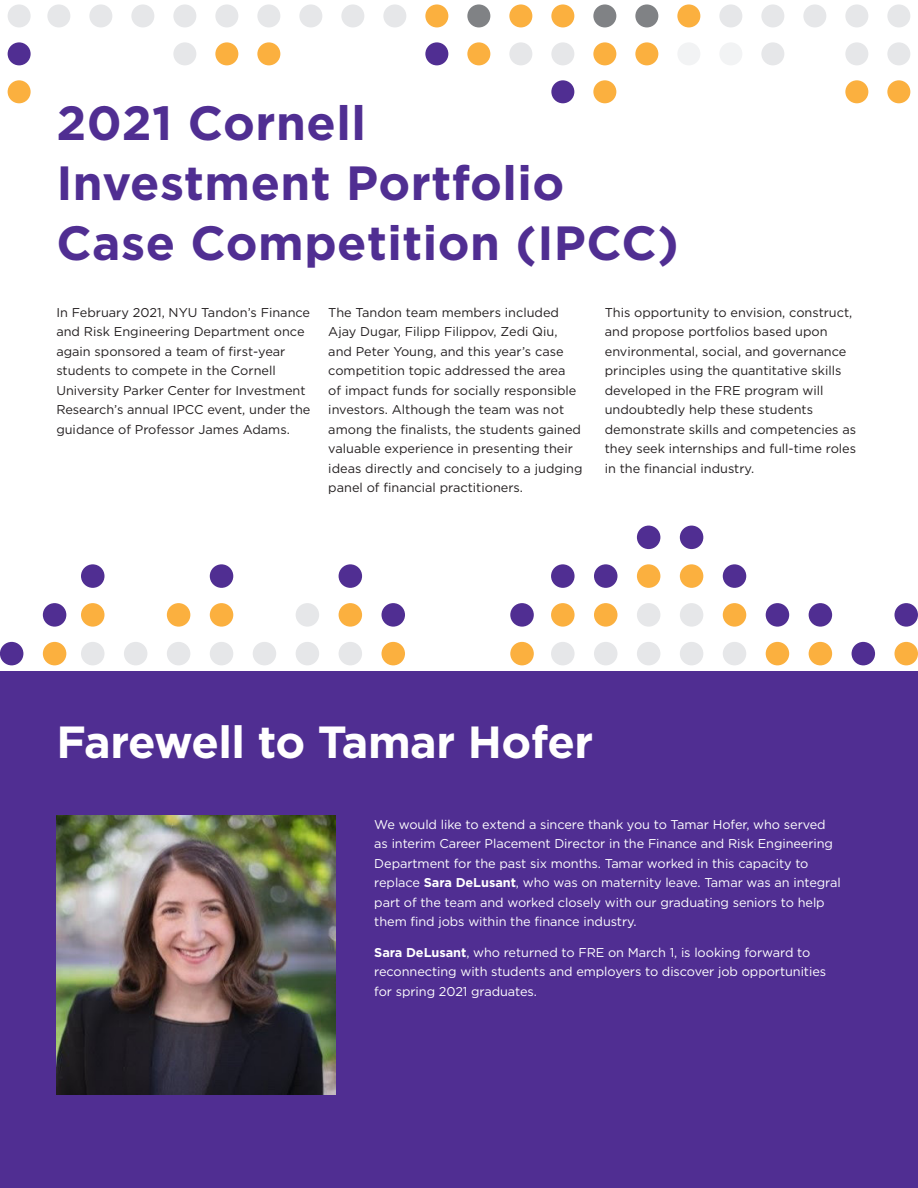
<style>
.page{position:relative;width:918px;height:1188px;background:#fff}
.page>*{position:absolute;margin:0;border:0;box-sizing:border-box;transform-origin:0 0}
.Body{font:700 48px/60px "Gotham";letter-spacing:.01em;color:#502e92}
.subs{font:700 45px "Gotham";letter-spacing:-.01em;color:#fff}
.Body-2{font:12.75px/19.5px "Gotham";color:#231f20}
.Body-3{font:12.75px/19.5px "Gotham";letter-spacing:-.005em;color:#fff}
.s1{font-weight:700}
</style>
<div class="page">
<div style="left:637px;top:526px;width:23px;height:23px;background:#502e92;border-radius:50%"></div>
<div style="left:680px;top:526px;width:23px;height:23px;background:#502e92;border-radius:50%"></div>
<div style="left:551px;top:564px;width:24px;height:24px;background:#502e92;border-radius:50%"></div>
<div style="left:594px;top:564px;width:23px;height:24px;background:#502e92;border-radius:50%"></div>
<div style="left:637px;top:564px;width:23px;height:24px;background:#fbb03f;border-radius:50%"></div>
<div style="left:680px;top:564px;width:23px;height:24px;background:#fbb03f;border-radius:50%"></div>
<div style="left:723px;top:564px;width:23px;height:24px;background:#502e92;border-radius:50%"></div>
<div style="left:551px;top:603px;width:24px;height:24px;background:#fbb03f;border-radius:50%"></div>
<div style="left:594px;top:603px;width:23px;height:24px;background:#fbb03f;border-radius:50%"></div>
<div style="left:637px;top:603px;width:23px;height:24px;background:#e6e7e9;border-radius:50%"></div>
<div style="left:680px;top:603px;width:23px;height:24px;background:#e6e7e9;border-radius:50%"></div>
<div style="left:723px;top:603px;width:23px;height:24px;background:#fbb03f;border-radius:50%"></div>
<div style="left:766px;top:603px;width:23px;height:24px;background:#502e92;border-radius:50%"></div>
<div style="left:809px;top:603px;width:23px;height:24px;background:#502e92;border-radius:50%"></div>
<div style="left:894px;top:603px;width:24px;height:24px;background:#502e92;border-radius:50%"></div>
<div style="left:551px;top:642px;width:24px;height:23px;background:#e6e7e9;border-radius:50%"></div>
<div style="left:594px;top:642px;width:23px;height:23px;background:#e6e7e9;border-radius:50%"></div>
<div style="left:637px;top:642px;width:23px;height:23px;background:#e6e7e9;border-radius:50%"></div>
<div style="left:680px;top:642px;width:23px;height:23px;background:#e6e7e9;border-radius:50%"></div>
<div style="left:723px;top:642px;width:23px;height:23px;background:#e6e7e9;border-radius:50%"></div>
<div style="left:766px;top:642px;width:23px;height:23px;background:#fbb03f;border-radius:50%"></div>
<div style="left:809px;top:642px;width:23px;height:23px;background:#fbb03f;border-radius:50%"></div>
<div style="left:852px;top:642px;width:23px;height:23px;background:#502e92;border-radius:50%"></div>
<div style="left:894px;top:642px;width:24px;height:23px;background:#fbb03f;border-radius:50%"></div>
<div style="left:81px;top:564px;width:24px;height:24px;background:#502e92;border-radius:50%"></div>
<div style="left:210px;top:564px;width:23px;height:24px;background:#502e92;border-radius:50%"></div>
<div style="left:339px;top:564px;width:23px;height:24px;background:#502e92;border-radius:50%"></div>
<div style="left:167px;top:603px;width:23px;height:24px;background:#fbb03f;border-radius:50%"></div>
<div style="left:81px;top:603px;width:24px;height:24px;background:#fbb03f;border-radius:50%"></div>
<div style="left:210px;top:603px;width:23px;height:24px;background:#fbb03f;border-radius:50%"></div>
<div style="left:296px;top:603px;width:23px;height:24px;background:#e6e7e9;border-radius:50%"></div>
<div style="left:339px;top:603px;width:23px;height:24px;background:#fbb03f;border-radius:50%"></div>
<div style="left:382px;top:603px;width:23px;height:24px;background:#502e92;border-radius:50%"></div>
<div style="left:510px;top:603px;width:24px;height:24px;background:#502e92;border-radius:50%"></div>
<div style="left:167px;top:642px;width:23px;height:23px;background:#e6e7e9;border-radius:50%"></div>
<div style="left:81px;top:642px;width:24px;height:23px;background:#e6e7e9;border-radius:50%"></div>
<div style="left:210px;top:642px;width:23px;height:23px;background:#e6e7e9;border-radius:50%"></div>
<div style="left:124px;top:642px;width:23px;height:23px;background:#e6e7e9;border-radius:50%"></div>
<div style="left:253px;top:642px;width:23px;height:23px;background:#e6e7e9;border-radius:50%"></div>
<div style="left:296px;top:642px;width:23px;height:23px;background:#e6e7e9;border-radius:50%"></div>
<div style="left:339px;top:642px;width:23px;height:23px;background:#e6e7e9;border-radius:50%"></div>
<div style="left:382px;top:642px;width:23px;height:23px;background:#fbb03f;border-radius:50%"></div>
<div style="left:510px;top:642px;width:24px;height:23px;background:#fbb03f;border-radius:50%"></div>
<div style="left:43px;top:603px;width:23px;height:24px;background:#502e92;border-radius:50%"></div>
<div style="left:0;top:642px;width:23px;height:23px;background:#502e92;border-radius:50%"></div>
<div style="left:43px;top:642px;width:23px;height:23px;background:#fbb03f;border-radius:50%"></div>
<div style="left:0;top:672px;width:918px;height:516px;background:#502e92"></div>
<img style="left:56px;top:816px;width:279px;height:279px">
<div style="left:8px;top:4px;width:23px;height:23px;background:#e6e7e9;border-radius:50%"></div>
<div style="left:8px;top:42px;width:23px;height:23px;background:#502e92;border-radius:50%"></div>
<div style="left:8px;top:80px;width:23px;height:23px;background:#fbb03f;border-radius:50%"></div>
<div style="left:47px;top:4px;width:23px;height:23px;background:#e6e7e9;border-radius:50%"></div>
<div style="left:551px;top:80px;width:23px;height:23px;background:#502e92;border-radius:50%"></div>
<div style="left:593px;top:80px;width:23px;height:23px;background:#fbb03f;border-radius:50%"></div>
<div style="left:845px;top:80px;width:23px;height:23px;background:#fbb03f;border-radius:50%"></div>
<div style="left:173px;top:42px;width:23px;height:23px;background:#e6e7e9;border-radius:50%"></div>
<div style="left:215px;top:42px;width:23px;height:23px;background:#fbb03f;border-radius:50%"></div>
<div style="left:257px;top:42px;width:23px;height:23px;background:#fbb03f;border-radius:50%"></div>
<div style="left:425px;top:42px;width:23px;height:23px;background:#502e92;border-radius:50%"></div>
<div style="left:467px;top:42px;width:23px;height:23px;background:#fbb03f;border-radius:50%"></div>
<div style="left:509px;top:42px;width:23px;height:23px;background:#e6e7e9;border-radius:50%"></div>
<div style="left:551px;top:42px;width:23px;height:23px;background:#e6e7e9;border-radius:50%"></div>
<div style="left:593px;top:42px;width:23px;height:23px;background:#fbb03f;border-radius:50%"></div>
<div style="left:635px;top:42px;width:23px;height:23px;background:#fbb03f;border-radius:50%"></div>
<div style="left:677px;top:42px;width:23px;height:23px;background:#f2f3f4;border-radius:50%"></div>
<div style="left:719px;top:42px;width:23px;height:23px;background:#f2f3f4;border-radius:50%"></div>
<div style="left:761px;top:42px;width:23px;height:23px;background:#e6e7e9;border-radius:50%"></div>
<div style="left:845px;top:42px;width:23px;height:23px;background:#e6e7e9;border-radius:50%"></div>
<div style="left:89px;top:4px;width:23px;height:23px;background:#e6e7e9;border-radius:50%"></div>
<div style="left:131px;top:4px;width:23px;height:23px;background:#e6e7e9;border-radius:50%"></div>
<div style="left:173px;top:4px;width:23px;height:23px;background:#e6e7e9;border-radius:50%"></div>
<div style="left:215px;top:4px;width:23px;height:23px;background:#e6e7e9;border-radius:50%"></div>
<div style="left:257px;top:4px;width:23px;height:23px;background:#e6e7e9;border-radius:50%"></div>
<div style="left:299px;top:4px;width:23px;height:23px;background:#e6e7e9;border-radius:50%"></div>
<div style="left:341px;top:4px;width:23px;height:23px;background:#e6e7e9;border-radius:50%"></div>
<div style="left:383px;top:4px;width:23px;height:23px;background:#e6e7e9;border-radius:50%"></div>
<div style="left:425px;top:4px;width:23px;height:23px;background:#fbb03f;border-radius:50%"></div>
<div style="left:467px;top:4px;width:23px;height:23px;background:#808285;border-radius:50%"></div>
<div style="left:509px;top:4px;width:23px;height:23px;background:#fbb03f;border-radius:50%"></div>
<div style="left:551px;top:4px;width:23px;height:23px;background:#fbb03f;border-radius:50%"></div>
<div style="left:593px;top:4px;width:23px;height:23px;background:#808285;border-radius:50%"></div>
<div style="left:635px;top:4px;width:23px;height:23px;background:#808285;border-radius:50%"></div>
<div style="left:677px;top:4px;width:23px;height:23px;background:#fbb03f;border-radius:50%"></div>
<div style="left:719px;top:4px;width:23px;height:23px;background:#e6e7e9;border-radius:50%"></div>
<div style="left:761px;top:4px;width:23px;height:23px;background:#e6e7e9;border-radius:50%"></div>
<div style="left:803px;top:4px;width:23px;height:23px;background:#e6e7e9;border-radius:50%"></div>
<div style="left:845px;top:4px;width:23px;height:23px;background:#e6e7e9;border-radius:50%"></div>
<div style="left:887px;top:80px;width:23px;height:23px;background:#fbb03f;border-radius:50%"></div>
<div style="left:887px;top:42px;width:23px;height:23px;background:#e6e7e9;border-radius:50%"></div>
<div style="left:887px;top:4px;width:23px;height:23px;background:#e6e7e9;border-radius:50%"></div>
<p class="Body" style="left:56px;top:93px;width:624px">2021 Cornell<br>Investment Portfolio<br>Case Competition (IPCC)</p>
<p class="Body-2" style="left:56px;top:302px;width:256px">In February 2021, NYU Tandon’s Finance and Risk Engineering Department once again sponsored a team of first-year students to compete in the Cornell University Parker Center for Investment Research’s annual IPCC event, under the guidance of Professor James Adams.</p>
<p class="Body-2" style="left:328px;top:302px;width:256px">The Tandon team members included Ajay Dugar, Filipp Filippov, Zedi Qiu, and Peter Young, and this year’s case competition topic addressed the area<br>of impact funds for socially responsible investors. Although the team was not among the finalists, the students gained valuable experience in presenting their ideas directly and concisely to a judging panel of financial practitioners.</p>
<p class="Body-2" style="left:605px;top:302px;width:253px">This opportunity to envision, construct, and propose portfolios based upon environmental, social, and governance principles using the quantitative skills developed in the FRE program will undoubtedly help these students demonstrate skills and competencies as they seek internships and full-time roles in the financial industry.</p>
<p class="subs" style="left:56px;top:712px;width:538px">Farewell to Tamar Hofer</p>
<p class="Body-3" style="left:374px;top:814px;width:468px">We would like to extend a sincere thank you to Tamar Hofer, who served as interim Career Placement Director in the Finance and Risk Engineering Department for the past six months. Tamar worked in this capacity to replace <span class="s1">Sara DeLusant</span>, who was on maternity leave. Tamar was an integral part of the team and worked closely with our graduating seniors to help them find jobs within the finance industry.</p>
<p class="Body-3" style="left:374px;top:942px;width:453px"><span class="s1">Sara DeLusant</span>, who returned to FRE on March 1, is looking forward to reconnecting with students and employers to discover job opportunities for spring 2021 graduates.</p>
</div>
